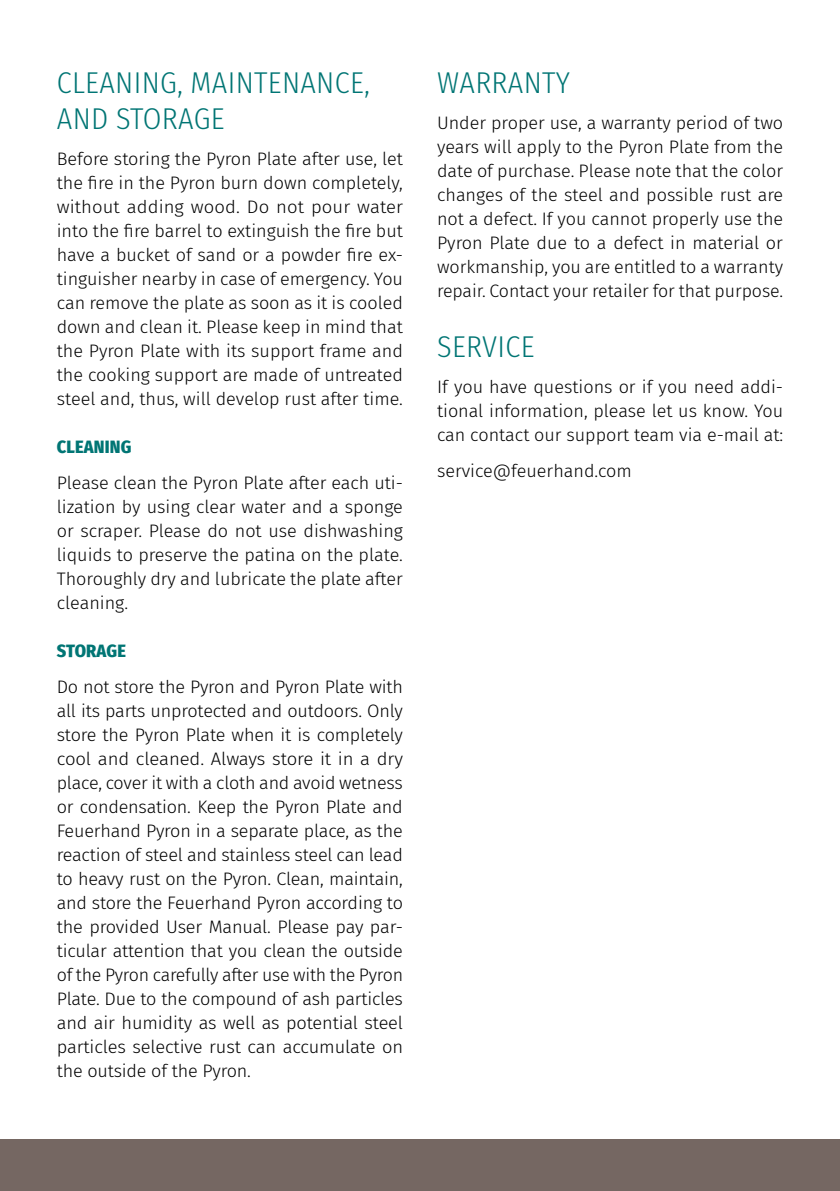
<style>
.page{position:relative;width:840px;height:1191px;background:#fff}
.page>*{position:absolute;margin:0;border:0;box-sizing:border-box;transform-origin:0 0}
.t1{font:300 30px/36px "Fira Sans Condensed";letter-spacing:.01em;color:#007574}
.t2{font:300 18px/24px "Fira Sans";color:#000;text-align:justify}
.t3{font:800 18px "Fira Sans Condensed";letter-spacing:.01em;color:#007574}
</style>
<div class="page">
<div style="left:0;top:1140px;width:839px;height:51px;background:#756762"></div>
<h1 class="t1" style="left:57px;top:64px;width:314px">CLEANING, MAINTENANCE,<br>AND STORAGE</h1>
<p class="t2" style="left:57px;top:146px;width:347px">Before storing the Pyron Plate after use, let the fire in the Pyron burn down completely, without adding wood. Do not pour water into the fire barrel to extinguish the fire but have a bucket of sand or a powder fire ex&shy;tinguisher nearby in case of emergency. You can remove the plate as soon as it is cooled down and clean it. Please keep in mind that the Pyron Plate with its support frame and the cooking support are made of untreated steel and, thus, will develop rust after time.</p>
<p class="t3" style="left:57px;top:431px;width:76px">CLEANING</p>
<p class="t2" style="left:57px;top:470px;width:347px">Please clean the Pyron Plate after each uti&shy;lization by using clear water and a sponge or scraper. Please do not use dishwashing liquids to preserve the patina on the plate.<br>Thoroughly dry and lubricate the plate after cleaning.</p>
<p class="t3" style="left:57px;top:635px;width:70px">STORAGE</p>
<p class="t2" style="left:57px;top:674px;width:347px">Do not store the Pyron and Pyron Plate with all its parts unprotected and outdoors. Only store the Pyron Plate when it is completely cool and cleaned. Always store it in a dry place, cover it with a cloth and avoid wetness or condensation. Keep the Pyron Plate and Feuerhand Pyron in a separate place, as the reaction of steel and stainless steel can lead to heavy rust on the Pyron. Clean, maintain, and store the Feuerhand Pyron according to the provided User Manual. Please pay par&shy;ticular attention that you clean the outside of the Pyron carefully after use with the Pyron Plate. Due to the compound of ash particles and air humidity as well as potential steel particles selective rust can accumulate on the outside of the Pyron.</p>
<h1 class="t1" style="left:437px;top:64px;width:134px">WARRANTY</h1>
<p class="t2" style="left:437px;top:110px;width:347px">Under proper use, a warranty period of two years will apply to the Pyron Plate from the date of purchase. Please note that the color changes of the steel and possible rust are not a defect. If you cannot properly use the Pyron Plate due to a defect in material or workmanship, you are entitled to a warranty repair. Contact your retailer for that purpose.</p>
<h1 class="t1" style="left:437px;top:328px;width:99px">SERVICE</h1>
<p class="t2" style="left:437px;top:374px;width:347px">If you have questions or if you need addi&shy;tional information, please let us know. You can contact our support team via e-mail at:</p>
<p class="t2" style="left:437px;top:458px;width:196px">service@feuerhand.com</p>
</div>
